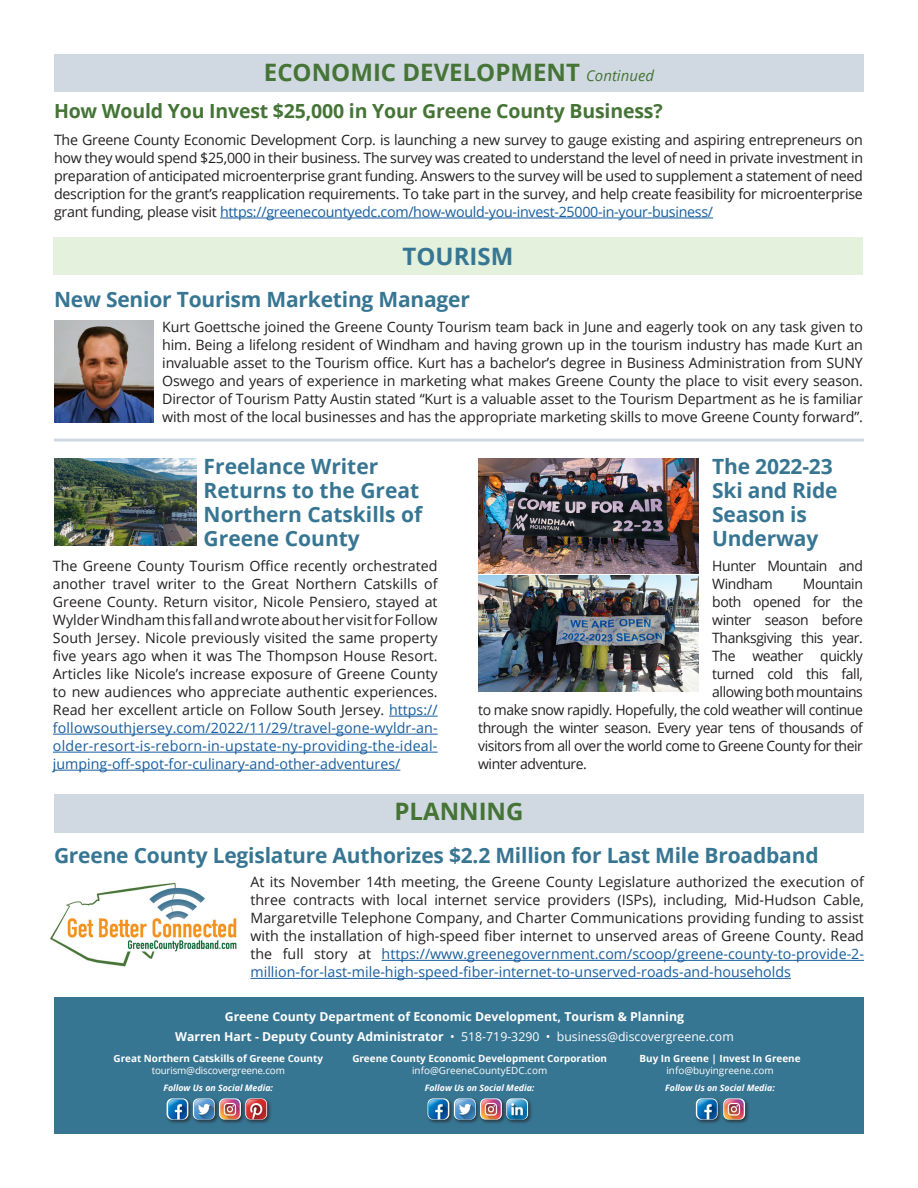
<style>
.page{position:relative;width:918px;height:1188px;background:#fff}
.page>*{position:absolute;margin:0;border:0;box-sizing:border-box;transform-origin:0 0}
.t1{font:700 24px "Open Sans";color:#457436}
.t2{font:700 24px "Open Sans";color:#377693}
.t3{font:700 21px/24px "Open Sans";letter-spacing:-.01em;color:#377693}
.t4{font:700 19.5px "Open Sans";letter-spacing:-.01em;color:#457436}
.t5{font:14.25px/18px "Open Sans";letter-spacing:-.03em;color:#231f20;text-align:justify}
.t6{font:12.3px "Open Sans";color:#fff}
.t7{font:700 12.3px "Open Sans";color:#fff}
.t8{font:700 9.9px "Open Sans";color:#fff}
.t9{font:9.9px "Open Sans";color:#fff}
.t10{font:9.9px "Open Sans";letter-spacing:-.02em;color:#fff}
.t11{font:italic 700 8.85px "Open Sans";color:#fff}
.s1{font-weight:400;font-style:italic;font-size:15px}
.s2{color:#175d9e}
.s3{font-weight:700}
</style>
<div class="page">
<div style="left:54px;top:998px;width:810px;height:136px;background:#377693"></div>
<div style="left:165px;top:1097px;width:28px;height:28px;background:#231f20;opacity:.75"></div>
<img style="left:167px;top:1098px;width:21px;height:22px">
<div style="left:191px;top:1097px;width:29px;height:28px;background:#231f20;opacity:.75"></div>
<img style="left:193px;top:1098px;width:22px;height:22px">
<div style="left:217px;top:1097px;width:29px;height:28px;background:#231f20;opacity:.75"></div>
<img style="left:219px;top:1098px;width:22px;height:22px">
<div style="left:244px;top:1097px;width:28px;height:28px;background:#231f20;opacity:.75"></div>
<img style="left:245px;top:1098px;width:22px;height:22px">
<div style="left:694px;top:1097px;width:29px;height:28px;background:#231f20;opacity:.75"></div>
<img style="left:696px;top:1098px;width:22px;height:22px">
<div style="left:722px;top:1097px;width:28px;height:28px;background:#231f20;opacity:.75"></div>
<img style="left:723px;top:1098px;width:22px;height:22px">
<div style="left:505px;top:1097px;width:28px;height:28px;background:#231f20;opacity:.75"></div>
<img style="left:507px;top:1098px;width:21px;height:22px">
<div style="left:426px;top:1097px;width:28px;height:28px;background:#231f20;opacity:.75"></div>
<img style="left:428px;top:1098px;width:21px;height:22px">
<div style="left:452px;top:1097px;width:29px;height:28px;background:#231f20;opacity:.75"></div>
<img style="left:454px;top:1098px;width:22px;height:22px">
<div style="left:478px;top:1097px;width:29px;height:28px;background:#231f20;opacity:.75"></div>
<img style="left:480px;top:1098px;width:22px;height:22px">
<hr style="left:389px;top:716px;width:49px;height:1px;background:#175d9e">
<hr style="left:53px;top:734px;width:385px;height:1px;background:#175d9e">
<hr style="left:53px;top:752px;width:385px;height:1px;background:#175d9e">
<hr style="left:53px;top:770px;width:347px;height:1px;background:#175d9e">
<div style="left:53px;top:238px;width:810px;height:37px;background:#e4f1dc"></div>
<img style="left:54px;top:321px;width:99px;height:102px">
<img style="left:54px;top:458px;width:143px;height:87px">
<hr style="left:54px;top:439px;width:810px;height:3px;background:#d0d9e1">
<div style="left:54px;top:54px;width:810px;height:38px;background:#d0d9e1"></div>
<hr style="left:220px;top:218px;width:493px;height:1px;background:#175d9e">
<div style="left:54px;top:794px;width:810px;height:39px;background:#d0d9e1"></div>
<hr style="left:382px;top:960px;width:482px;height:1px;background:#175d9e">
<hr style="left:251px;top:978px;width:540px;height:1px;background:#175d9e">
<img style="left:51px;top:882px;width:186px;height:85px">
<img style="left:478px;top:458px;width:221px;height:116px">
<img style="left:478px;top:576px;width:221px;height:115px">
<p class="t1" style="left:264px;top:56px;width:392px">ECONOMIC DEVELOPMENT <span class="s1">Continued</span></p>
<p class="t4" style="left:54px;top:97px;width:610px">How Would You Invest $25,000 in Your Greene County Business?</p>
<p class="t5" style="left:54px;top:130px;width:811px">The Greene County Economic Development Corp. is launching a new survey to gauge existing and aspiring entrepreneurs on how they would spend $25,000 in their business. The survey was created to understand the level of need in private investment in preparation of anticipated microenterprise grant funding. Answers to the survey will be used to supplement a statement of need description for the grant’s reapplication requirements. To take part in the survey, and help create feasibility for microenterprise grant funding, please visit <span class="s2">https://greenecountyedc.com/how-would-you-invest-25000-in-your-business/</span></p>
<p class="t2" style="left:403px;top:239px;width:112px">TOURISM</p>
<p class="t3" style="left:54px;top:287px;width:418px">New Senior Tourism Marketing Manager</p>
<p class="t5" style="left:162px;top:317px;width:702px">Kurt Goettsche joined the Greene County Tourism team back in June and eagerly took on any task given to him. Being a lifelong resident of Windham and having grown up in the tourism industry has made Kurt an invaluable asset to the Tourism office. Kurt has a bachelor’s degree in Business Administration from SUNY Oswego and years of experience in marketing what makes Greene County the place to visit every season.<br>Director of Tourism Patty Austin stated “Kurt is a valuable asset to the Tourism Department as he is familiar with most of the local businesses and has the appropriate marketing skills to move Greene County forward”.</p>
<p class="t3" style="left:204px;top:454px;width:220px">Freelance Writer<br>Returns to the Great<br>Northern Catskills of<br>Greene County</p>
<p class="t5" style="left:53px;top:557px;width:386px">The Greene County Tourism Office recently orchestrated another travel writer to the Great Northern Catskills of Greene County. Return visitor, Nicole Pensiero, stayed at Wylder Windham this fall and wrote about her visit for Follow South Jersey. Nicole previously visited the same property five years ago when it was The Thompson House Resort.<br>Articles like Nicole’s increase exposure of Greene County to new audiences who appreciate authentic experiences.<br>Read her excellent article on Follow South Jersey. <span class="s2">https:// followsouthjersey.com/2022/11/29/travel-gone-wyldr-an&shy;older-resort-is-reborn-in-upstate-ny-providing-the-ideal&shy;jumping-off-spot-for-culinary-and-other-adventures/</span></p>
<p class="t3" style="left:712px;top:454px;width:127px">The 2022-23<br>Ski and Ride<br>Season is<br>Underway</p>
<p class="t5" style="left:712px;top:557px;width:152px">Hunter Mountain and<br>Windham</p>
<p class="t5" style="left:803px;top:575px;width:62px">Mountain</p>
<p class="t5" style="left:712px;top:593px;width:152px">both opened for the</p>
<p class="t5" style="left:712px;top:611px;width:152px">winter season before</p>
<p class="t5" style="left:712px;top:629px;width:152px">Thanksgiving this year.</p>
<p class="t5" style="left:712px;top:647px;width:152px">The weather quickly</p>
<p class="t5" style="left:712px;top:665px;width:152px">turned cold this fall,</p>
<p class="t5" style="left:712px;top:683px;width:152px">allowing both mountains</p>
<p class="t5" style="left:478px;top:701px;width:386px">to make snow rapidly. Hopefully, the cold weather will continue</p>
<p class="t5" style="left:478px;top:719px;width:386px">through the winter season. Every year tens of thousands of</p>
<p class="t5" style="left:478px;top:737px;width:386px">visitors from all over the world come to Greene County for their</p>
<p class="t5" style="left:478px;top:755px;width:110px">winter adventure.</p>
<p class="t1" style="left:394px;top:795px;width:131px">PLANNING</p>
<p class="t3" style="left:54px;top:842px;width:766px">Greene County Legislature Authorizes $2.2 Million for Last Mile Broadband</p>
<p class="t5" style="left:251px;top:873px;width:615px">At its November 14th meeting, the Greene County Legislature authorized the execution of three contracts with local internet service providers (ISPs), including, Mid-Hudson Cable, Margaretville Telephone Company, and Charter Communications providing funding to assist with the installation of high-speed fiber internet to unserved areas of Greene County. Read the full story at <span class="s2">https://www.greenegovernment.com/scoop/greene-county-to-provide-2- million-for-last-mile-high-speed-fiber-internet-to-unserved-roads-and-households</span></p>
<p class="t7" style="left:225px;top:1008px;width:461px">Greene County Department of Economic Development, Tourism &amp; Planning</p>
<p class="t6" style="left:175px;top:1028px;width:560px"><span class="s3">Warren Hart - Deputy County Administrator</span> • 518-719-3290 • business@discovergreene.com</p>
<p class="t8" style="left:114px;top:1052px;width:211px">Great Northern Catskills of Greene County</p>
<p class="t10" style="left:152px;top:1064px;width:135px">tourism@discovergreene.com</p>
<p class="t11" style="left:163px;top:1081px;width:111px">Follow Us on Social Media:</p>
<p class="t8" style="left:352px;top:1052px;width:256px">Greene County Economic Development Corporation</p>
<p class="t9" style="left:412px;top:1064px;width:137px">info@GreeneCountyEDC.com</p>
<p class="t11" style="left:425px;top:1081px;width:111px">Follow Us on Social Media:</p>
<p class="t8" style="left:640px;top:1052px;width:163px">Buy In Greene | Invest In Greene</p>
<p class="t9" style="left:666px;top:1064px;width:109px">info@buyingreene.com</p>
<p class="t11" style="left:665px;top:1081px;width:111px">Follow Us on Social Media:</p>
</div>
